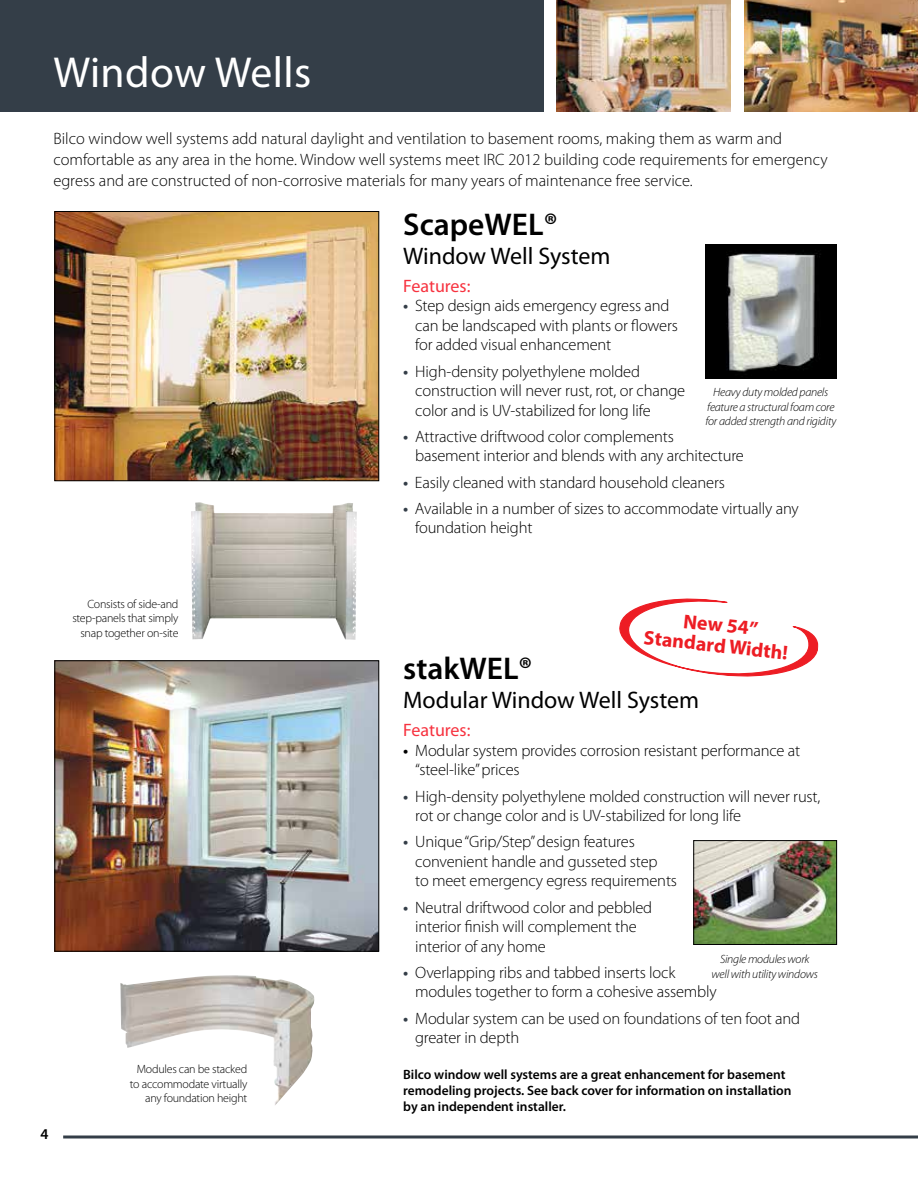
<style>
.page{position:relative;width:918px;height:1188px;background:#fff}
.page>*{position:absolute;margin:0;border:0;box-sizing:border-box;transform-origin:0 0}
.t1{font:43.5px "Myriad Pro";letter-spacing:.01em;color:#fff}
.t2{font:600 31.5px "Myriad Pro";color:#000}
.t3{font:24px "Myriad Pro";color:#000}
.t4{font:700 19.95px/20.5px "Myriad Pro";color:#ed1d24;text-align:center}
.t5{font:18px "Myriad Pro";color:#f7323f}
.t6{font:300 16.5px/19.5px "Myriad Pro";letter-spacing:-.01em;color:#000}
.t7{font:600 15px "Myriad Pro";color:#000}
.t8{font:600 13.5px/16.2px "Myriad Pro";color:#000}
.t9{font:300 12px/14.4px "Myriad Pro";letter-spacing:-.02em;color:#000;text-align:right}
.t10{font:italic 300 12px/14.4px "Myriad Pro";letter-spacing:-.02em;color:#000;text-align:center}
.s1{font-weight:600;color:#343e48}
.s2{font-weight:600}
</style>
<div class="page">
<hr style="left:63px;top:1136px;width:855px;height:2px;background:#343e48">
<svg style="left:619px;top:598px;width:200px;height:79px"></svg>
<div style="left:0;top:0;width:544px;height:111px;background:#343e48"></div>
<img style="left:557px;top:0;width:174px;height:111px">
<img style="left:744px;top:0;width:174px;height:111px">
<img style="left:707px;top:246px;width:127px;height:131px">
<div style="left:705px;top:244px;width:131px;height:135px;border:1px solid #000"></div>
<img style="left:56px;top:213px;width:321px;height:266px">
<div style="left:54px;top:211px;width:325px;height:270px;border:1px solid #000"></div>
<img style="left:56px;top:662px;width:321px;height:288px">
<div style="left:54px;top:660px;width:325px;height:292px;border:1px solid #000"></div>
<img style="left:120px;top:975px;width:195px;height:130px">
<img style="left:191px;top:502px;width:166px;height:138px">
<img style="left:695px;top:842px;width:140px;height:101px">
<div style="left:693px;top:840px;width:144px;height:105px;border:1px solid #000"></div>
<h1 class="t1" style="left:53px;top:48px;width:259px">Window Wells</h1>
<p class="t6" style="left:53px;top:128px;width:776px;line-height:21px">Bilco window well systems add natural daylight and ventilation to basement rooms, making them as warm and comfortable as any area in the home. Window well systems meet IRC 2012 building code requirements for emergency egress and are constructed of non-corrosive materials for many years of maintenance free service.</p>
<p class="t9" style="left:72px;top:597px;width:108px">Consists of side-and step-panels that simply snap together on-site</p>
<p class="t7" style="left:40px;top:1125px;width:10px">4</p>
<p class="t9" style="left:130px;top:1062px;width:119px">Modules can be stacked to accommodate virtually any foundation height</p>
<h2 class="t2" style="left:403px;top:207px;width:156px">ScapeWEL®</h2>
<h3 class="t3" style="left:403px;top:242px;width:209px">Window Well System</h3>
<p class="t5" style="left:403px;top:276px;width:69px">Features:</p>
<p class="t6" style="left:415px;top:296px;width:264px;text-indent:-12px"><span class="s1">•</span> Step design aids emergency egress and can be landscaped with plants or flowers for added visual enhancement</p>
<p class="t6" style="left:415px;top:362px;width:271px;text-indent:-12px"><span class="s1">•</span> High-density polyethylene molded construction will never rust, rot, or change color and is UV-stabilized for long life</p>
<p class="t6" style="left:415px;top:427px;width:330px;text-indent:-12px"><span class="s1">•</span> Attractive driftwood color complements<br>basement interior and blends with any architecture</p>
<p class="t6" style="left:403px;top:473px;width:323px"><span class="s1">•</span> Easily cleaned with standard household cleaners</p>
<p class="t6" style="left:415px;top:499px;width:385px;text-indent:-12px"><span class="s1">•</span> Available in a number of sizes to accommodate virtually any foundation height</p>
<p class="t10" style="left:705px;top:385px;width:132px">Heavy duty molded panels feature a structural foam core for added strength and rigidity</p>
<p class="t4" style="left:647px;top:607px;width:146px;rotate:6deg">New 54”<br>Standard Width!</p>
<h2 class="t2" style="left:403px;top:651px;width:131px">stakWEL®</h2>
<h3 class="t3" style="left:403px;top:687px;width:298px">Modular Window Well System</h3>
<p class="t5" style="left:403px;top:721px;width:69px">Features:</p>
<p class="t6" style="left:415px;top:741px;width:387px;text-indent:-12px"><span class="s2">•</span> Modular system provides corrosion resistant performance at “steel-like” prices</p>
<p class="t6" style="left:415px;top:787px;width:407px;text-indent:-12px"><span class="s1">•</span> High-density polyethylene molded construction will never rust, rot or change color and is UV-stabilized for long life</p>
<p class="t6" style="left:415px;top:832px;width:263px;text-indent:-12px"><span class="s1">•</span> Unique “Grip/Step” design features convenient handle and gusseted step<br>to meet emergency egress requirements</p>
<p class="t6" style="left:415px;top:898px;width:238px;text-indent:-12px"><span class="s1">•</span> Neutral driftwood color and pebbled interior finish will complement the interior of any home</p>
<p class="t6" style="left:415px;top:963px;width:303px;text-indent:-12px"><span class="s1">•</span> Overlapping ribs and tabbed inserts lock modules together to form a cohesive assembly</p>
<p class="t6" style="left:415px;top:1009px;width:386px;text-indent:-12px"><span class="s1">•</span> Modular system can be used on foundations of ten foot and greater in depth</p>
<p class="t10" style="left:712px;top:952px;width:108px">Single modules work well with utility windows</p>
<p class="t8" style="left:403px;top:1066px;width:390px">Bilco window well systems are a great enhancement for basement remodeling projects. See back cover for information on installation by an independent installer.</p>
</div>
